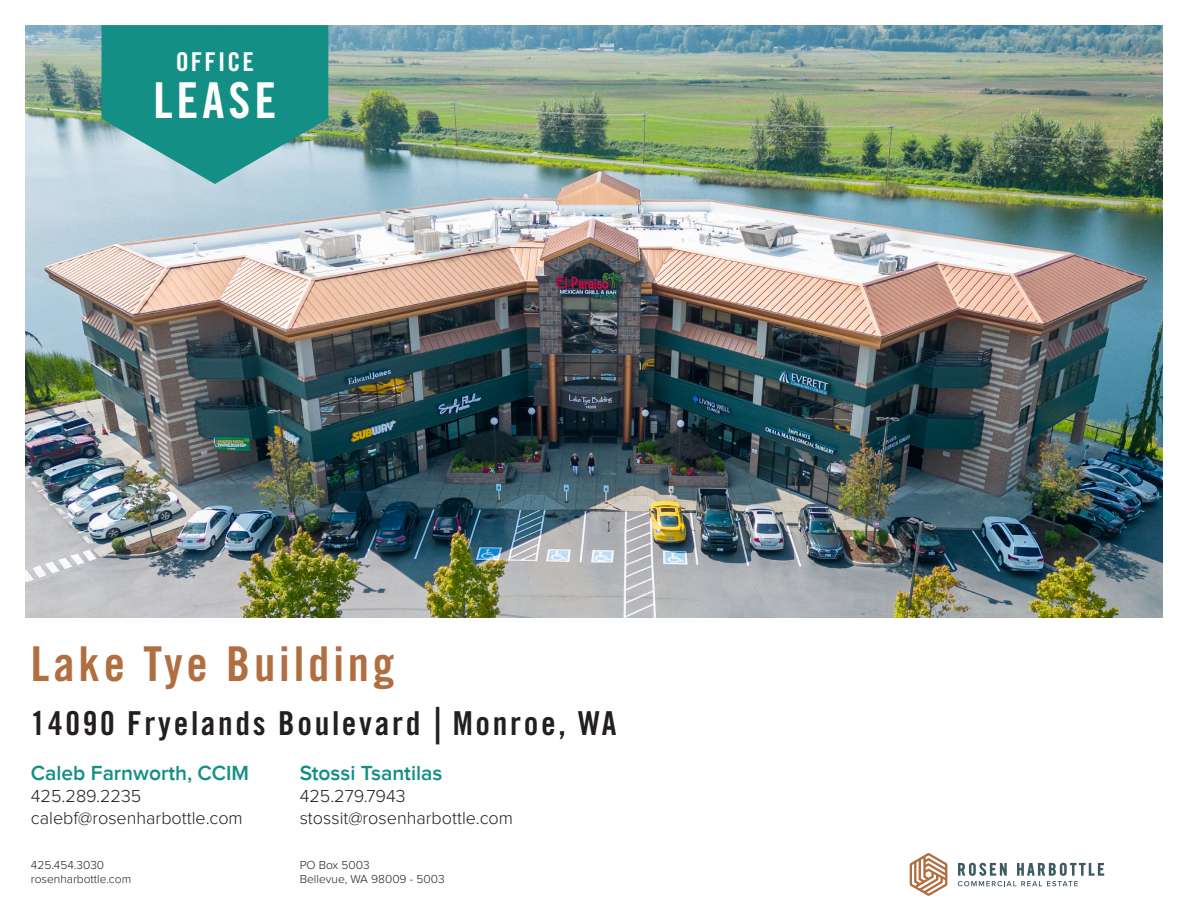
<style>
.page{position:relative;width:1188px;height:918px;background:#fff}
.page>*{position:absolute;margin:0;border:0;box-sizing:border-box;transform-origin:0 0}
.t1{font:49.5px "Trade Gothic LT Std Bd Cn 20";letter-spacing:.08em;color:#fff}
.t2{font:48px "Trade Gothic LT Std Bd Cn 20";letter-spacing:.08em;color:#b06e41}
.t3{font:33px "Trade Gothic LT Std Bd Cn 20";letter-spacing:.08em;color:#231f20}
.t4{font:25.95px "Trade Gothic LT Std Bd Cn 20";letter-spacing:.08em;color:#fff}
.t5{font:600 21px "Proxima Nova";color:#148f85}
.t6{font:300 18px "Proxima Nova";color:#231f20}
.t7{font:300 12px "Proxima Nova";color:#231f20}
.s1{font-family:"Myriad Pro";font-weight:600;font-size:37.5px}
</style>
<div class="page">
<img style="left:25px;top:25px;width:1138px;height:593px">
<svg style="left:102px;top:25px;width:226px;height:159px;background:#379c96"></svg>
<svg style="left:958px;top:863px;width:146px;height:23px"></svg>
<svg style="left:910px;top:853px;width:37px;height:43px"></svg>
<p class="t4" style="left:176px;top:46px;width:80px">OFFICE</p>
<p class="t1" style="left:153px;top:70px;width:125px">LEASE</p>
<p class="t2" style="left:31px;top:635px;width:365px">Lake Tye Building</p>
<p class="t3" style="left:31px;top:703px;width:587px">14090 Fryelands Boulevard <span class="s1">|</span> Monroe, WA</p>
<p class="t5" style="left:300px;top:761px;width:144px">Stossi Tsantilas</p>
<p class="t6" style="left:300px;top:786px;width:107px">425.279.7943</p>
<p class="t6" style="left:300px;top:808px;width:215px">stossit@rosenharbottle.com</p>
<p class="t5" style="left:31px;top:761px;width:220px">Caleb Farnworth, CCIM</p>
<p class="t6" style="left:31px;top:786px;width:112px">425.289.2235</p>
<p class="t6" style="left:31px;top:808px;width:213px">calebf@rosenharbottle.com</p>
<p class="t7" style="left:31px;top:858px;width:75px">425.454.3030</p>
<p class="t7" style="left:31px;top:872px;width:102px">rosenharbottle.com</p>
<p class="t7" style="left:300px;top:858px;width:71px">PO Box 5003</p>
<p class="t7" style="left:300px;top:872px;width:146px">Bellevue, WA 98009 - 5003</p>
</div>
